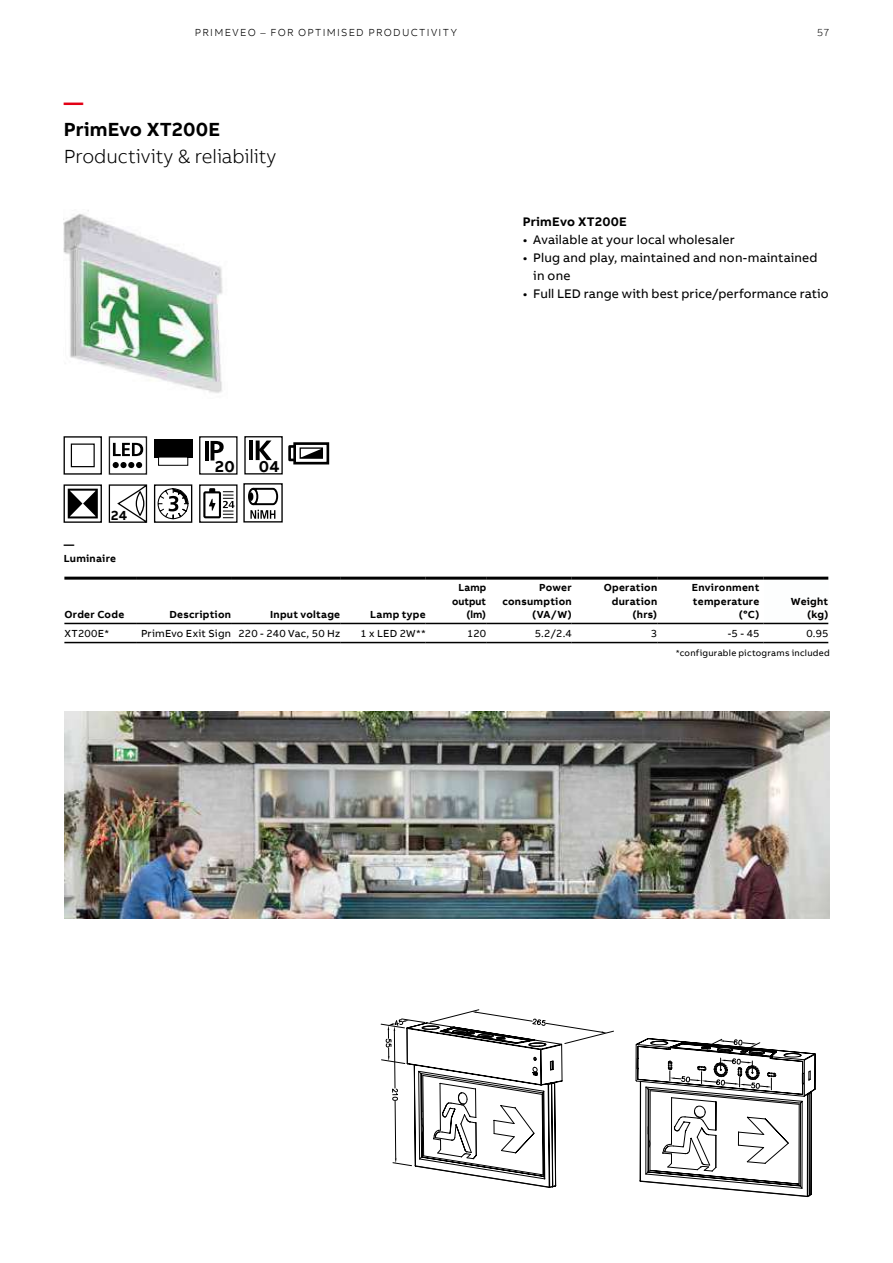
<style>
.page{position:relative;width:893px;height:1263px;background:#fff}
.page>*{position:absolute;margin:0;border:0;box-sizing:border-box;transform-origin:0 0}
.t1{font:300 19.5px "AB Bvoice";letter-spacing:-.005em;color:#000}
.t2{font:700 19.5px "AB Bvoice";letter-spacing:.01em;color:#000}
.t3{font:700 19.5px "AB Bvoice";color:#e30015}
.t4{font:700 16.2px "AB Bvoice";color:#000}
.t5{font:700 13.5px "AB Bvoice";color:#000}
.t6{font:12.75px/18px "AB Bvoice";letter-spacing:.015em;color:#000}
.t7{font:700 12.75px "AB Bvoice";letter-spacing:.025em;color:#000}
.t8{font:700 10.5px/13.5px "AB Bvoice";letter-spacing:.025em;color:#000;text-align:right}
.t9{font:10.5px "AB Bvoice";letter-spacing:.02em;color:#000}
.t10{font:300 10.5px "AB Bvoice";letter-spacing:.12em;color:#000}
.t11{font:700 10.5px/13.5px "AB Bvoice";letter-spacing:.005em;color:#000;text-align:right}
.t12{font:9px "AB Bvoice";letter-spacing:.025em;color:#000}
</style>
<div class="page">
<div style="left:243px;top:483px;width:40px;height:39px;border:1px solid #000"></div>
<svg style="left:248px;top:487px;width:31px;height:32px"></svg>
<svg style="left:108px;top:484px;width:40px;height:39px"></svg>
<div style="left:136px;top:491px;width:8px;height:25px;border:1px solid #000;border-radius:50%"></div>
<img style="left:64px;top:712px;width:652px;height:206px">
<hr style="left:64px;top:577px;width:72px;height:3px;background:#000">
<hr style="left:64px;top:623px;width:72px;height:1px;background:#000">
<hr style="left:136px;top:577px;width:95px;height:3px;background:#000">
<hr style="left:231px;top:577px;width:109px;height:3px;background:#000">
<hr style="left:340px;top:577px;width:86px;height:3px;background:#000">
<hr style="left:426px;top:577px;width:60px;height:3px;background:#000">
<hr style="left:486px;top:577px;width:86px;height:3px;background:#000">
<hr style="left:572px;top:577px;width:85px;height:3px;background:#000">
<hr style="left:657px;top:577px;width:107px;height:3px;background:#000">
<hr style="left:136px;top:623px;width:95px;height:1px;background:#000">
<hr style="left:231px;top:623px;width:109px;height:1px;background:#000">
<hr style="left:340px;top:623px;width:86px;height:1px;background:#000">
<hr style="left:426px;top:623px;width:60px;height:1px;background:#000">
<hr style="left:486px;top:623px;width:86px;height:1px;background:#000">
<hr style="left:572px;top:623px;width:85px;height:1px;background:#000">
<hr style="left:657px;top:623px;width:107px;height:1px;background:#000">
<hr style="left:64px;top:642px;width:72px;height:1px;background:#000">
<hr style="left:136px;top:642px;width:95px;height:1px;background:#000">
<hr style="left:231px;top:642px;width:109px;height:1px;background:#000">
<hr style="left:340px;top:642px;width:86px;height:1px;background:#000">
<hr style="left:426px;top:642px;width:60px;height:1px;background:#000">
<hr style="left:486px;top:642px;width:86px;height:1px;background:#000">
<hr style="left:572px;top:642px;width:85px;height:1px;background:#000">
<hr style="left:657px;top:642px;width:107px;height:1px;background:#000">
<img style="left:64px;top:210px;width:159px;height:183px">
<div style="left:154px;top:484px;width:38px;height:39px;border:1px solid #000"></div>
<svg style="left:157px;top:488px;width:32px;height:32px"></svg>
<div style="left:199px;top:484px;width:39px;height:39px;border:1px solid #000"></div>
<svg style="left:203px;top:488px;width:31px;height:30px"></svg>
<svg style="left:67px;top:488px;width:31px;height:31px"></svg>
<div style="left:64px;top:484px;width:38px;height:39px;border:1px solid #000"></div>
<div style="left:68px;top:489px;width:30px;height:29px;border:2px solid #000"></div>
<svg style="left:69px;top:489px;width:28px;height:28px"></svg>
<div style="left:109px;top:436px;width:38px;height:39px;border:1px solid #1c1c1c"></div>
<svg style="left:113px;top:462px;width:6px;height:6px"></svg>
<div style="left:120px;top:462px;width:7px;height:6px;background:#000;border-radius:50%"></div>
<svg style="left:128px;top:462px;width:14px;height:6px"></svg>
<svg style="left:113px;top:443px;width:30px;height:13px"></svg>
<div style="left:64px;top:436px;width:38px;height:39px;border:1px solid #000"></div>
<div style="left:71px;top:443px;width:24px;height:24px;border:1px solid #000"></div>
<div style="left:154px;top:439px;width:38px;height:18px;background:#000"></div>
<div style="left:158px;top:457px;width:30px;height:9px;border:1px solid #000"></div>
<div style="left:288px;top:445px;width:7px;height:16px;border:3px solid #000"></div>
<div style="left:300px;top:447px;width:23px;height:12px;border:1px solid #000"></div>
<svg style="left:300px;top:448px;width:22px;height:10px"></svg>
<div style="left:293px;top:442px;width:36px;height:22px;border:3px solid #000"></div>
<img style="left:716px;top:576px;width:114px;height:343px">
<svg style="left:381px;top:1009px;width:435px;height:189px"></svg>
<hr style="left:205px;top:441px;width:3px;height:19px;background:#000">
<svg style="left:211px;top:441px;width:13px;height:19px"></svg>
<div style="left:244px;top:436px;width:39px;height:38px;border:1px solid #000"></div>
<hr style="left:249px;top:440px;width:4px;height:20px;background:#000">
<svg style="left:256px;top:440px;width:16px;height:20px"></svg>
<p class="t10" style="left:195px;top:26px;width:263px">PRIMEVEO – FOR OPTIMISED PRODUCTIVITY</p>
<h1 class="t3" style="left:64px;top:90px;width:21px">—</h1>
<h1 class="t2" style="left:64px;top:117px;width:158px">PrimEvo XT200E</h1>
<h1 class="t1" style="left:64px;top:145px;width:214px">Productivity &amp; reliability</h1>
<p class="t5" style="left:111px;top:507px;width:18px">24</p>
<p class="t8" style="left:64px;top:538px;width:54px;text-align:left">—<br>Luminaire</p>
<h2 class="t4" style="left:215px;top:456px;width:21px">20</h2>
<h2 class="t4" style="left:259px;top:456px;width:22px">04</h2>
<p class="t10" style="left:817px;top:26px;width:14px">57</p>
<p class="t7" style="left:523px;top:213px;width:106px">PrimEvo XT200E</p>
<p class="t6" style="left:523px;top:231px;width:214px">• Available at your local wholesaler</p>
<p class="t6" style="left:533px;top:249px;width:286px;text-indent:-11px">• Plug and play, maintained and non-maintained in one</p>
<p class="t6" style="left:523px;top:285px;width:307px">• Full LED range with best price/performance ratio</p>
<p class="t8" style="left:64px;top:608px;width:61px">Order Code</p>
<p class="t8" style="left:169px;top:608px;width:63px">Description</p>
<p class="t8" style="left:270px;top:608px;width:72px">Input voltage</p>
<p class="t8" style="left:370px;top:608px;width:57px">Lamp type</p>
<p class="t11" style="left:452px;top:581px;width:36px">Lamp output (lm)</p>
<p class="t8" style="left:502px;top:581px;width:71px">Power consumption (VA/W)</p>
<p class="t8" style="left:604px;top:581px;width:55px">Operation duration (hrs)</p>
<p class="t8" style="left:692px;top:581px;width:69px">Environment temperature (oC)</p>
<p class="t8" style="left:791px;top:595px;width:39px">Weight (kg)</p>
<p class="t9" style="left:64px;top:627px;width:46px">XT200E*</p>
<p class="t9" style="left:141px;top:627px;width:201px">PrimEvo Exit Sign 220 - 240 Vac, 50 Hz</p>
<p class="t9" style="left:360px;top:627px;width:67px">1 x LED 2W**</p>
<p class="t9" style="left:467px;top:627px;width:20px">120</p>
<p class="t9" style="left:535px;top:627px;width:38px">5.2/2.4</p>
<p class="t9" style="left:651px;top:627px;width:8px">3</p>
<p class="t9" style="left:728px;top:627px;width:33px">-5 - 45</p>
<p class="t9" style="left:806px;top:627px;width:23px">0.95</p>
<p class="t12" style="left:676px;top:648px;width:156px">*configurable pictograms included</p>
</div>
